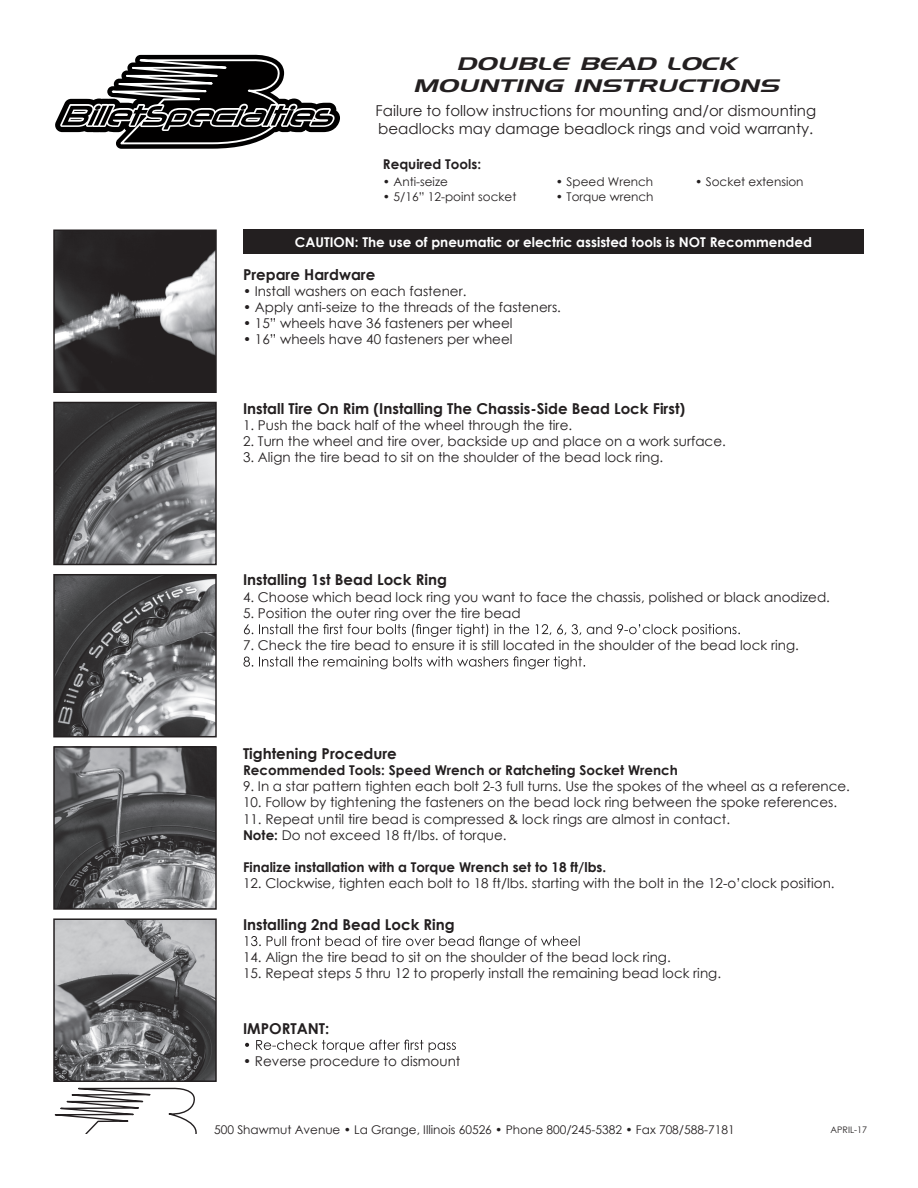
<style>
.page{position:relative;width:918px;height:1188px;background:#fff}
.page>*{position:absolute;margin:0;border:0;box-sizing:border-box;transform-origin:0 0}
.t1{font:italic 18px/21.6px "Hanzel Extended Normal";color:#231f20;text-align:center}
.t2{font:700 15px "Century Gothic";color:#231f20}
.t3{font:15px/18px "Century Gothic";color:#231f20}
.t4{font:13.5px/16.2px "Century Gothic";color:#231f20}
.t5{font:700 13.5px "Century Gothic";color:#231f20}
.t6{font:700 13.5px "Century Gothic";color:#fff}
.t7{font:12px "Century Gothic";color:#231f20}
.t8{font:9px "Century Gothic";color:#231f20}
.s1{font-weight:700}
</style>
<div class="page">
<svg style="left:55px;top:55px;width:285px;height:93px"></svg>
<svg style="left:54px;top:1087px;width:143px;height:47px"></svg>
<div style="left:243px;top:230px;width:621px;height:24px;background:#231f20"></div>
<img style="left:56px;top:233px;width:158px;height:157px">
<div style="left:53px;top:230px;width:164px;height:163px;border:2px solid #231f20"></div>
<img style="left:56px;top:405px;width:158px;height:157px">
<div style="left:53px;top:402px;width:164px;height:163px;border:2px solid #231f20"></div>
<svg style="left:244px;top:624px;width:496px;height:13px"></svg>
<svg style="left:243px;top:656px;width:342px;height:13px"></svg>
<img style="left:56px;top:577px;width:158px;height:157px">
<div style="left:53px;top:574px;width:164px;height:163px;border:2px solid #231f20"></div>
<img style="left:56px;top:749px;width:158px;height:158px">
<div style="left:53px;top:746px;width:164px;height:164px;border:2px solid #231f20"></div>
<svg style="left:245px;top:936px;width:335px;height:13px"></svg>
<svg style="left:245px;top:1040px;width:211px;height:12px"></svg>
<img style="left:56px;top:921px;width:158px;height:158px">
<div style="left:53px;top:918px;width:164px;height:164px;border:2px solid #231f20"></div>
<h1 class="t1" style="left:413px;top:53px;width:373px">DOUBLE BEAD LOCK<br>MOUNTING INSTRUCTIONS</h1>
<p class="t3" style="left:376px;top:102px;width:442px">Failure to follow instructions for mounting and/or dismounting beadlocks may damage beadlock rings and void warranty.</p>
<p class="t5" style="left:383px;top:154px;width:100px">Required Tools:</p>
<p class="t7" style="left:383px;top:174px;width:67px">• Anti-seize</p>
<p class="t7" style="left:383px;top:188px;width:135px">• 5/16” 12-point socket</p>
<p class="t7" style="left:556px;top:174px;width:99px">• Speed Wrench</p>
<p class="t7" style="left:556px;top:188px;width:99px">• Torque wrench</p>
<p class="t7" style="left:695px;top:174px;width:110px">• Socket extension</p>
<p class="t6" style="left:295px;top:232px;width:519px">CAUTION: The use of pneumatic or electric assisted tools is NOT Recommended</p>
<p class="t2" style="left:243px;top:263px;width:134px">Prepare Hardware</p>
<p class="t4" style="left:243px;top:283px;width:225px">• Install washers on each fastener.</p>
<p class="t4" style="left:243px;top:299px;width:319px">• Apply anti-seize to the threads of the fasteners.</p>
<p class="t4" style="left:243px;top:315px;width:271px">• 15” wheels have 36 fasteners per wheel</p>
<p class="t4" style="left:243px;top:331px;width:271px">• 16” wheels have 40 fasteners per wheel</p>
<p class="t2" style="left:243px;top:397px;width:444px">Install Tire On Rim (Installing The Chassis-Side Bead Lock First)</p>
<p class="t4" style="left:243px;top:417px;width:331px">1. Push the back half of the wheel through the tire.</p>
<p class="t4" style="left:243px;top:433px;width:484px">2. Turn the wheel and tire over, backside up and place on a work surface.</p>
<p class="t4" style="left:243px;top:449px;width:422px">3. Align the tire bead to sit on the shoulder of the bead lock ring.</p>
<p class="t2" style="left:243px;top:569px;width:205px">Installing 1st Bead Lock Ring</p>
<p class="t4" style="left:243px;top:588px;width:589px">4. Choose which bead lock ring you want to face the chassis, polished or black anodized.</p>
<p class="t4" style="left:243px;top:605px;width:279px">5. Position the outer ring over the tire bead</p>
<p class="t4" style="left:243px;top:637px;width:557px">7. Check the tire bead to ensure it is still located in the shoulder of the bead lock ring.</p>
<p class="t2" style="left:243px;top:742px;width:155px">Tightening Procedure</p>
<p class="t5" style="left:243px;top:760px;width:436px">Recommended Tools: Speed Wrench or Ratcheting Socket Wrench</p>
<p class="t4" style="left:243px;top:778px;width:609px">9. In a star pattern tighten each bolt 2-3 full turns. Use the spokes of the wheel as a reference.</p>
<p class="t4" style="left:243px;top:794px;width:596px">10. Follow by tightening the fasteners on the bead lock ring between the spoke references.</p>
<p class="t4" style="left:243px;top:810px;width:489px">11. Repeat until tire bead is compressed &amp; lock rings are almost in contact.<br><span class="s1">Note:</span> Do not exceed 18 ft/lbs. of torque.</p>
<p class="t5" style="left:243px;top:857px;width:365px">Finalize installation with a Torque Wrench set to 18 ft/lbs.</p>
<p class="t4" style="left:243px;top:875px;width:593px">12. Clockwise, tighten each bolt to 18 ft/lbs. starting with the bolt in the 12-o’clock position.</p>
<p class="t2" style="left:243px;top:913px;width:213px">Installing 2nd Bead Lock Ring</p>
<p class="t4" style="left:243px;top:949px;width:429px">14. Align the tire bead to sit on the shoulder of the bead lock ring.</p>
<p class="t4" style="left:243px;top:965px;width:480px">15. Repeat steps 5 thru 12 to properly install the remaining bead lock ring.</p>
<p class="t2" style="left:243px;top:1017px;width:88px">IMPORTANT:</p>
<p class="t4" style="left:243px;top:1053px;width:219px">• Reverse procedure to dismount</p>
<p class="t7" style="left:214px;top:1121px;width:522px">500 Shawmut Avenue • La Grange, Illinois 60526 • Phone 800/245-5382 • Fax 708/588-7181</p>
<p class="t8" style="left:831px;top:1124px;width:38px">APRIL-17</p>
</div>
